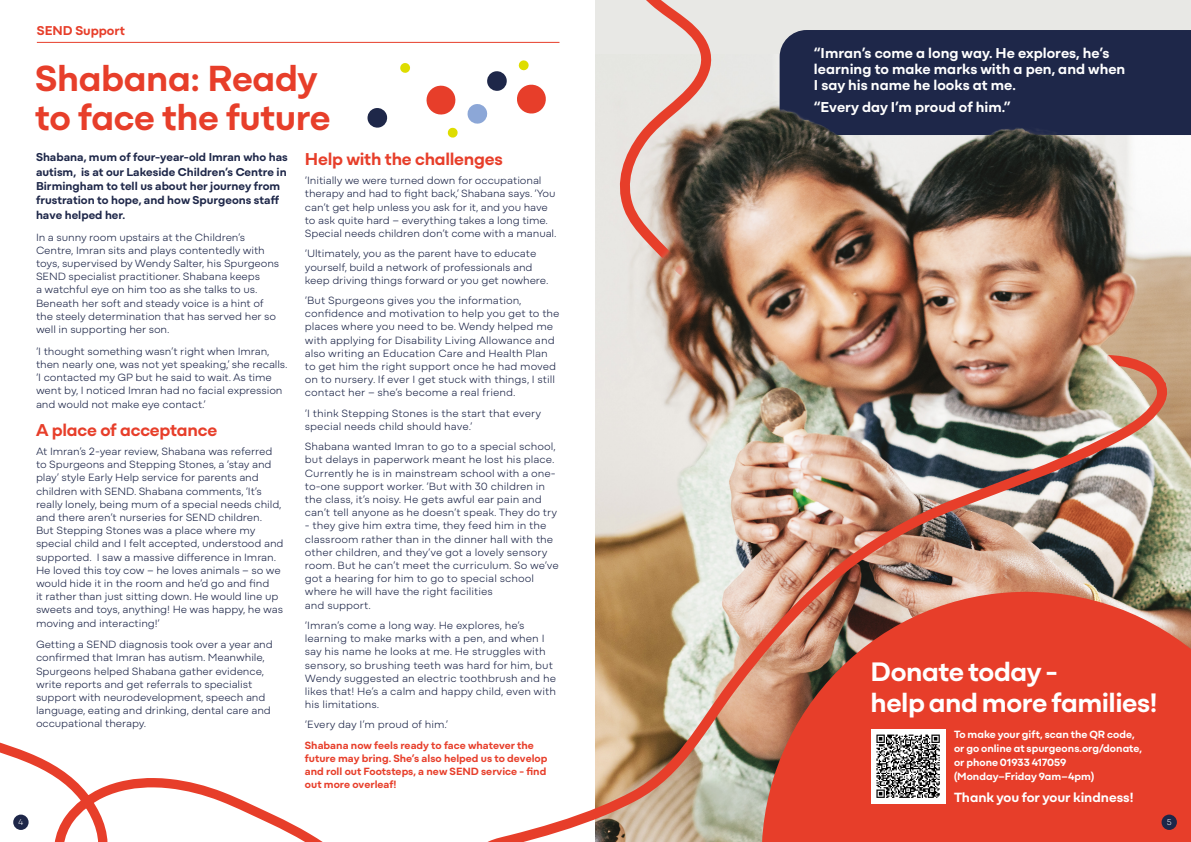
<style>
.page{position:relative;width:1191px;height:842px;background:#fff}
.page>*{position:absolute;margin:0;border:0;box-sizing:border-box;transform-origin:0 0}
.t1{font:700 38px/39px "Mozaic GEO";letter-spacing:-.01em;color:#e73e2a}
.t2{font:700 28px/31px "Mozaic GEO";letter-spacing:-.015em;color:#fff}
.t3{font:700 18px "Mozaic GEO";letter-spacing:-.015em;color:#e73e2a}
.t4{font:700 15px/16px "Mozaic GEO";color:#fff}
.t5{font:700 14px "Mozaic GEO";letter-spacing:-.005em;color:#fff}
.t6{font:700 13.4px "Mozaic GEO";color:#e73e2a}
.t7{font:700 12px/14.4px "Mozaic GEO";color:#1e2749}
.t8{font:300 11px/13.2px "Mozaic GEO";letter-spacing:-.01em;color:#1e2749}
.t9{font:700 11px/13.2px "Mozaic GEO";color:#e73e2a}
.t10{font:700 11px/14px "Mozaic GEO";color:#fff}
.t11{font:200 9px "Mozaic GEO";color:#fff}
</style>
<div class="page">
<hr style="left:37px;top:42px;width:522px;height:1px;background:#e73e2a">
<div style="left:595px;top:0;width:596px;height:842px;background:#e8e8e5"></div>
<div style="left:779px;top:30px;width:412px;height:42px;background:#1e2749"></div>
<svg style="left:426px;top:85px;width:30px;height:30px"></svg>
<svg style="left:517px;top:84px;width:29px;height:30px"></svg>
<svg style="left:447px;top:127px;width:11px;height:11px"></svg>
<svg style="left:518px;top:60px;width:11px;height:11px"></svg>
<svg style="left:467px;top:104px;width:21px;height:20px"></svg>
<svg style="left:487px;top:71px;width:20px;height:20px"></svg>
<svg style="left:400px;top:63px;width:10px;height:10px"></svg>
<svg style="left:367px;top:108px;width:21px;height:20px"></svg>
<img style="left:630px;top:72px;width:561px;height:520px">
<img style="left:595px;top:325px;width:580px;height:517px">
<svg style="left:619px;top:0;width:101px;height:287px"></svg>
<svg style="left:761px;top:592px;width:430px;height:250px;background:#d6523d"></svg>
<div style="left:871px;top:729px;width:74px;height:74px;background:#fff"></div>
<svg style="left:782px;top:734px;width:409px;height:108px;background:#dd4937"></svg>
<svg style="left:0;top:629px;width:604px;height:213px"></svg>
<div style="left:1161px;top:814px;width:15px;height:16px;background:#1e2749;border-radius:50%"></div>
<p class="t11" style="left:18px;top:815px;width:7px">4</p>
<p class="t6" style="left:37px;top:20px;width:90px">SEND Support</p>
<h1 class="t1" style="left:35px;top:55px;width:297px">Shabana: Ready to face the future</h1>
<p class="t7" style="left:36px;top:149px;width:253px">Shabana, mum of four-year-old Imran who has autism, is at our Lakeside Children’s Centre in Birmingham to tell us about her journey from frustration to hope, and how Spurgeons staff have helped her.</p>
<p class="t8" style="left:36px;top:229px;width:245px">In a sunny room upstairs at the Children’s Centre, Imran sits and plays contentedly with toys, supervised by Wendy Salter, his Spurgeons SEND specialist practitioner. Shabana keeps<br>a watchful eye on him too as she talks to us.<br>Beneath her soft and steady voice is a hint of the steely determination that has served her so well in supporting her son.</p>
<p class="t8" style="left:36px;top:343px;width:253px">‘I thought something wasn’t right when Imran, then nearly one, was not yet speaking,’ she recalls. ‘I contacted my GP but he said to wait. As time went by, I noticed Imran had no facial expression and would not make eye contact.’</p>
<h3 class="t3" style="left:36px;top:416px;width:183px">A place of acceptance</h3>
<p class="t8" style="left:36px;top:443px;width:249px">At Imran’s 2-year review, Shabana was referred to Spurgeons and Stepping Stones, a ‘stay and play’ style Early Help service for parents and children with SEND. Shabana comments, ‘It’s really lonely, being mum of a special needs child, and there aren’t nurseries for SEND children.<br>But Stepping Stones was a place where my special child and I felt accepted, understood and supported. I saw a massive difference in Imran.<br>He loved this toy cow – he loves animals – so we would hide it in the room and he’d go and find<br>it rather than just sitting down. He would line up sweets and toys, anything! He was happy, he was moving and interacting!’</p>
<p class="t8" style="left:36px;top:637px;width:238px">Getting a SEND diagnosis took over a year and confirmed that Imran has autism. Meanwhile, Spurgeons helped Shabana gather evidence, write reports and get referrals to specialist support with neurodevelopment, speech and language, eating and drinking, dental care and occupational therapy.</p>
<h3 class="t3" style="left:305px;top:145px;width:199px">Help with the challenges</h3>
<p class="t8" style="left:305px;top:173px;width:253px">‘Initially we were turned down for occupational therapy and had to fight back,’ Shabana says. ‘You can’t get help unless you ask for it, and you have to ask quite hard – everything takes a long time.<br>Special needs children don’t come with a manual.</p>
<p class="t8" style="left:305px;top:246px;width:245px">‘Ultimately, you as the parent have to educate yourself, build a network of professionals and keep driving things forward or you get nowhere.</p>
<p class="t8" style="left:305px;top:293px;width:256px">‘But Spurgeons gives you the information, confidence and motivation to help you get to the places where you need to be. Wendy helped me with applying for Disability Living Allowance and also writing an Education Care and Health Plan to get him the right support once he had moved on to nursery. If ever I get stuck with things, I still contact her – she’s become a real friend.</p>
<p class="t8" style="left:305px;top:405px;width:238px">‘I think Stepping Stones is the start that every special needs child should have.’</p>
<p class="t8" style="left:305px;top:439px;width:254px">Shabana wanted Imran to go to a special school, but delays in paperwork meant he lost his place.<br>Currently he is in mainstream school with a one&shy;to-one support worker. ‘But with 30 children in the class, it’s noisy. He gets awful ear pain and can’t tell anyone as he doesn’t speak. They do try</p>
<p class="t8" style="left:305px;top:518px;width:255px">- they give him extra time, they feed him in the classroom rather than in the dinner hall with the other children, and they’ve got a lovely sensory room. But he can’t meet the curriculum. So we’ve got a hearing for him to go to special school where he will have the right facilities<br>and support.</p>
<p class="t8" style="left:305px;top:618px;width:253px">‘Imran’s come a long way. He explores, he’s learning to make marks with a pen, and when I say his name he looks at me. He struggles with sensory, so brushing teeth was hard for him, but Wendy suggested an electric toothbrush and he likes that! He’s a calm and happy child, even with his limitations.</p>
<p class="t8" style="left:305px;top:717px;width:145px">‘Every day I’m proud of him.’</p>
<p class="t9" style="left:305px;top:737px;width:244px">Shabana now feels ready to face whatever the future may bring. She’s also helped us to develop and roll out Footsteps, a new SEND service - find out more overleaf!</p>
<h3 class="t4" style="left:814px;top:44px;width:313px">“Imran’s come a long way. He explores, he’s learning to make marks with a pen, and when<br>I say his name he looks at me.</h3>
<h3 class="t4" style="left:814px;top:97px;width:198px">“Every day I’m proud of him.”</h3>
<h2 class="t2" style="left:870px;top:653px;width:288px">Donate today -<br>help and more families!</h2>
<p class="t10" style="left:954px;top:726px;width:190px">To make your gift, scan the QR code, or go online at spurgeons.org/donate, or phone 01933 417059 (Monday–Friday 9am–4pm)</p>
<p class="t5" style="left:954px;top:786px;width:181px">Thank you for your kindness!</p>
<p class="t11" style="left:1166px;top:815px;width:6px">5</p>
</div>
